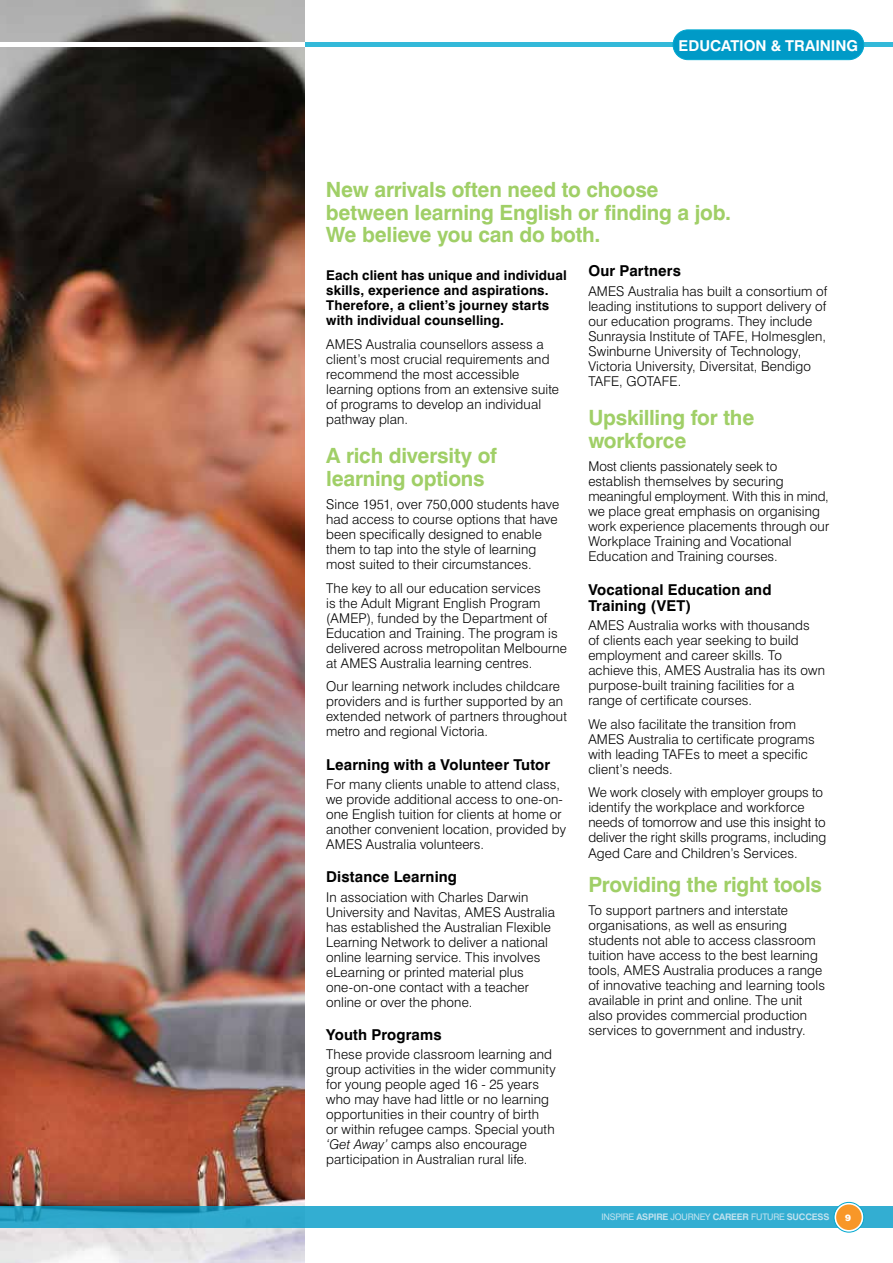
<style>
.page{position:relative;width:893px;height:1263px;background:#fff}
.page>*{position:absolute;margin:0;border:0;box-sizing:border-box;transform-origin:0 0}
.t1{font:700 21px/22.5px "Swiss 721 BT";letter-spacing:-.01em;color:#a0cf67}
.t2{font:700 15px/16.5px "Swiss 721 BT";letter-spacing:.01em;color:#000}
.t3{font:700 15px "Swiss 721 BT";color:#fff}
.t4{font:300 13.5px/15px "Swiss 721 BT";letter-spacing:.005em;color:#000}
.t5{font:700 13.5px/15px "Swiss 721 BT";letter-spacing:.01em;color:#000}
.t6{font:9px "Swiss 721 BT";letter-spacing:-.025em;color:#c1e2ef}
.t7{font:900 9px "Swiss 721 BT";color:#fff}
.s1{font-style:italic}
.s2{font-weight:700}
</style>
<div class="page">
<img style="left:0;top:0;width:305px;height:1263px">
<svg style="left:0;top:1206px;width:893px;height:21px;background:#2ea9cd"></svg>
<hr style="left:0;top:43px;width:893px;height:4px;background:#33b9d9">
<svg style="left:834px;top:1202px;width:30px;height:30px"></svg>
<div style="left:834px;top:1202px;width:30px;height:30px;border:1px solid #00a8d0;border-radius:50%"></div>
<div style="left:836px;top:1204px;width:26px;height:26px;background:#f89728;border-radius:50%"></div>
<div style="left:673px;top:30px;width:191px;height:30px;background:#009ac7;border:1px solid #00a8d0;border-radius:15px"></div>
<hr style="left:0;top:43px;width:305px;height:4px;background:#fff">
<p class="t3" style="left:679px;top:36px;width:181px">EDUCATION &amp; TRAINING</p>
<h1 class="t1" style="left:326px;top:178px;width:407px">New arrivals often need to choose between learning English or finding a job.<br>We believe you can do both.</h1>
<p class="t5" style="left:326px;top:268px;width:242px">Each client has unique and individual skills, experience and aspirations.<br>Therefore, a client’s journey starts with individual counselling.</p>
<p class="t4" style="left:326px;top:336px;width:234px">AMES Australia counsellors assess a client’s most crucial requirements and recommend the most accessible learning options from an extensive suite of programs to develop an individual pathway plan.</p>
<h1 class="t1" style="left:326px;top:444px;width:172px">A rich diversity of learning options</h1>
<p class="t4" style="left:326px;top:497px;width:235px">Since 1951, over 750,000 students have had access to course options that have been specifically designed to enable them to tap into the style of learning most suited to their circumstances.</p>
<p class="t4" style="left:326px;top:580px;width:242px">The key to all our education services<br>is the Adult Migrant English Program (AMEP), funded by the Department of Education and Training. The program is delivered across metropolitan Melbourne at AMES Australia learning centres.</p>
<p class="t4" style="left:326px;top:679px;width:242px">Our learning network includes childcare providers and is further supported by an extended network of partners throughout metro and regional Victoria.</p>
<p class="t2" style="left:326px;top:756px;width:226px">Learning with a Volunteer Tutor</p>
<p class="t4" style="left:326px;top:776px;width:241px">For many clients unable to attend class, we provide additional access to one-on&shy;one English tuition for clients at home or another convenient location, provided by AMES Australia volunteers.</p>
<p class="t2" style="left:326px;top:869px;width:132px">Distance Learning</p>
<p class="t4" style="left:326px;top:889px;width:230px">In association with Charles Darwin University and Navitas, AMES Australia has established the Australian Flexible Learning Network to deliver a national online learning service. This involves eLearning or printed material plus one-on-one contact with a teacher online or over the phone.</p>
<p class="t2" style="left:326px;top:1026px;width:117px">Youth Programs</p>
<p class="t4" style="left:326px;top:1047px;width:231px">These provide classroom learning and group activities in the wider community for young people aged 16 - 25 years who may have had little or no learning opportunities in their country of birth<br>or within refugee camps. Special youth <span class="s1">‘Get Away’</span> camps also encourage participation in Australian rural life.</p>
<p class="t2" style="left:588px;top:263px;width:94px">Our Partners</p>
<p class="t4" style="left:588px;top:283px;width:240px">AMES Australia has built a consortium of leading institutions to support delivery of our education programs. They include Sunraysia Institute of TAFE, Holmesglen, Swinburne University of Technology, Victoria University, Diversitat, Bendigo TAFE, GOTAFE.</p>
<h1 class="t1" style="left:588px;top:406px;width:167px">Upskilling for the workforce</h1>
<p class="t4" style="left:588px;top:459px;width:242px">Most clients passionately seek to establish themselves by securing meaningful employment. With this in mind, we place great emphasis on organising work experience placements through our Workplace Training and Vocational Education and Training courses.</p>
<p class="t2" style="left:588px;top:581px;width:185px">Vocational Education and<br>Training (VET)</p>
<p class="t4" style="left:588px;top:618px;width:238px">AMES Australia works with thousands<br>of clients each year seeking to build employment and career skills. To achieve this, AMES Australia has its own purpose-built training facilities for a range of certificate courses.</p>
<p class="t4" style="left:588px;top:716px;width:228px">We also facilitate the transition from AMES Australia to certificate programs with leading TAFEs to meet a specific client’s needs.</p>
<p class="t4" style="left:588px;top:785px;width:240px">We work closely with employer groups to identify the workplace and workforce needs of tomorrow and use this insight to deliver the right skills programs, including Aged Care and Children’s Services.</p>
<h1 class="t1" style="left:588px;top:873px;width:235px">Providing the right tools</h1>
<p class="t4" style="left:588px;top:903px;width:238px">To support partners and interstate organisations, as well as ensuring students not able to access classroom tuition have access to the best learning tools, AMES Australia produces a range of innovative teaching and learning tools available in print and online. The unit also provides commercial production services to government and industry.</p>
<p class="t6" style="left:601px;top:1212px;width:229px">INSPIRE <span class="s2">ASPIRE</span> JOURNEY <span class="s2">CAREER</span> FUTURE <span class="s2">SUCCESS</span></p>
<p class="t7" style="left:845px;top:1212px;width:7px">9</p>
</div>
